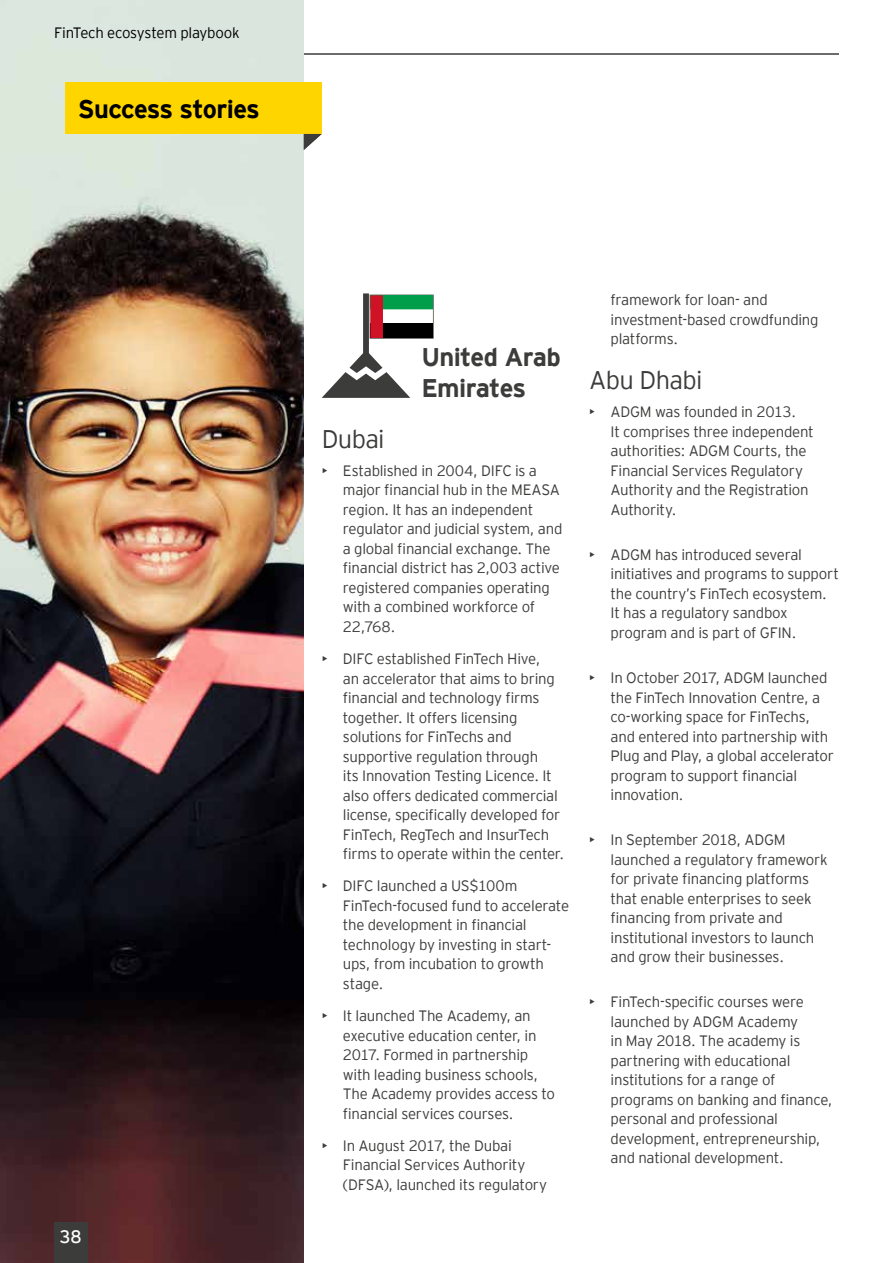
<style>
.page{position:relative;width:893px;height:1263px;background:#fff}
.page>*{position:absolute;margin:0;border:0;box-sizing:border-box;transform-origin:0 0}
.t1{font:700 25.5px/30.6px "EY Interstate";letter-spacing:-.03em;color:#3c3c3b}
.t2{font:700 25.5px "EY Interstate";letter-spacing:-.03em;color:#000}
.t3{font:300 25.5px "EY Interstate";letter-spacing:-.025em;color:#3c3c3b}
.t4{font:18px "EY Interstate";color:#fff}
.t5{font:300 15px/19.5px "EY Interstate";letter-spacing:-.015em;color:#3c3c3b}
.t6{font:300 15px "EY Interstate";letter-spacing:-.015em;color:#000}
</style>
<div class="page">
<hr style="left:0;top:53px;width:839px;height:2px;background:#3c3c3b">
<svg style="left:322px;top:293px;width:111px;height:105px"></svg>
<img style="left:0;top:0;width:304px;height:1263px">
<div style="left:65px;top:82px;width:257px;height:52px;background:#ffd500"></div>
<svg style="left:304px;top:134px;width:18px;height:16px"></svg>
<div style="left:54px;top:1222px;width:33px;height:41px;background:#3c3c3b"></div>
<p class="t6" style="left:54px;top:22px;width:187px">FinTech ecosystem playbook</p>
<h1 class="t2" style="left:78px;top:91px;width:183px">Success stories</h1>
<p class="t4" style="left:60px;top:1224px;width:23px">38</p>
<h1 class="t1" style="left:421px;top:340px;width:141px">United Arab<br>Emirates</h1>
<h1 class="t3" style="left:322px;top:421px;width:65px">Dubai</h1>
<p class="t5" style="left:343px;top:460px;width:221px;text-indent:-21px">• Established in 2004, DIFC is a major financial hub in the MEASA region. It has an independent regulator and judicial system, and a global financial exchange. The financial district has 2,003 active registered companies operating with a combined workforce of<br>22,768.</p>
<p class="t5" style="left:343px;top:648px;width:223px;text-indent:-21px">• DIFC established FinTech Hive,<br>an accelerator that aims to bring financial and technology firms together. It offers licensing solutions for FinTechs and supportive regulation through<br>its Innovation Testing Licence. It also offers dedicated commercial license, specifically developed for<br>FinTech, RegTech and InsurTech firms to operate within the center.</p>
<p class="t5" style="left:343px;top:875px;width:228px;text-indent:-21px">• DIFC launched a US$100m<br>FinTech-focused fund to accelerate the development in financial technology by investing in start&shy;ups, from incubation to growth stage.</p>
<p class="t5" style="left:343px;top:1005px;width:214px;text-indent:-21px">• It launched The Academy, an executive education center, in<br>2017. Formed in partnership with leading business schools,<br>The Academy provides access to financial services courses.</p>
<p class="t5" style="left:343px;top:1135px;width:206px;text-indent:-21px">• In August 2017, the Dubai<br>Financial Services Authority (DFSA), launched its regulatory</p>
<p class="t5" style="left:611px;top:289px;width:210px">framework for loan- and investment-based crowdfunding platforms.</p>
<h1 class="t3" style="left:589px;top:362px;width:115px">Abu Dhabi</h1>
<p class="t5" style="left:611px;top:401px;width:205px;text-indent:-21px">• ADGM was founded in 2013.<br>It comprises three independent authorities: ADGM Courts, the<br>Financial Services Regulatory<br>Authority and the Registration<br>Authority.</p>
<p class="t5" style="left:611px;top:544px;width:230px;text-indent:-21px">• ADGM has introduced several initiatives and programs to support the country’s FinTech ecosystem.<br>It has a regulatory sandbox program and is part of GFIN.</p>
<p class="t5" style="left:611px;top:667px;width:225px;text-indent:-21px">• In October 2017, ADGM launched the FinTech Innovation Centre, a co-working space for FinTechs, and entered into partnership with<br>Plug and Play, a global accelerator program to support financial innovation.</p>
<p class="t5" style="left:611px;top:829px;width:218px;text-indent:-21px">• In September 2018, ADGM launched a regulatory framework for private financing platforms that enable enterprises to seek financing from private and institutional investors to launch and grow their businesses.</p>
<p class="t5" style="left:611px;top:991px;width:223px;text-indent:-21px">• FinTech-specific courses were launched by ADGM Academy<br>in May 2018. The academy is partnering with educational institutions for a range of programs on banking and finance, personal and professional development, entrepreneurship, and national development.</p>
</div>
